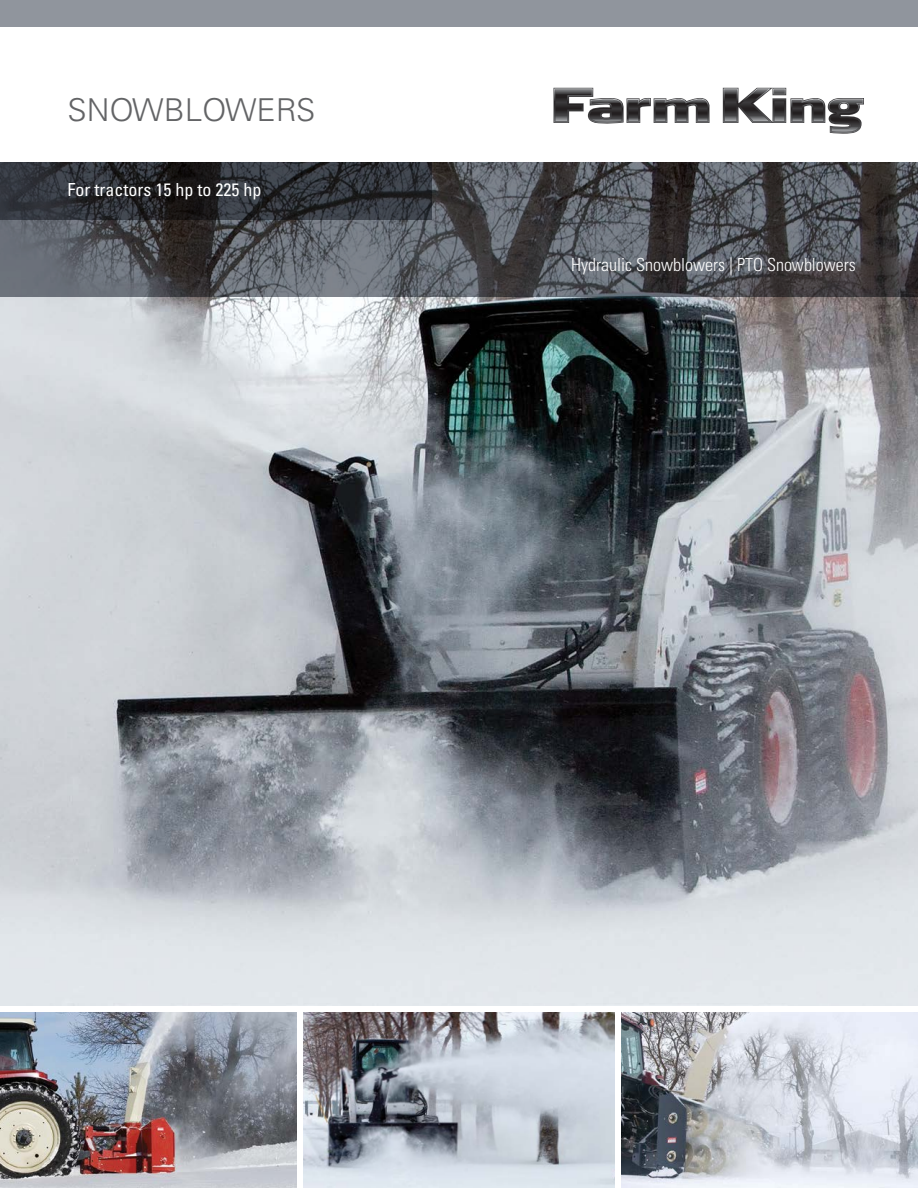
<style>
.page{position:relative;width:918px;height:1188px;background:#fff}
.page>*{position:absolute;margin:0;border:0;box-sizing:border-box;transform-origin:0 0}
.t1{font:300 31.5px "Univers LT Std";color:#636466}
.t2{font:300 condensed 18px "Univers LT Std";color:#fff}
.t3{font:condensed 18px "Univers LT Std";color:#fff}
</style>
<div class="page">
<img style="left:0;top:297px;width:918px;height:709px">
<svg style="left:0;top:162px;width:918px;height:135px;background:#525459"></svg>
<svg style="left:0;top:162px;width:432px;height:58px;background:#2c2f34"></svg>
<div style="left:0;top:0;width:918px;height:26px;background:#90959d"></div>
<svg style="left:723px;top:88px;width:141px;height:46px"></svg>
<svg style="left:554px;top:88px;width:156px;height:36px"></svg>
<img style="left:621px;top:1012px;width:297px;height:176px">
<img style="left:0;top:1012px;width:297px;height:176px">
<img style="left:304px;top:1012px;width:310px;height:176px">
<h1 class="t1" style="left:67px;top:91px;width:249px">SNOWBLOWERS</h1>
<p class="t3" style="left:67px;top:178px;width:195px">For tractors 15 hp to 225 hp</p>
<p class="t2" style="left:571px;top:254px;width:286px">Hydraulic Snowblowers | PTO Snowblowers</p>
</div>
